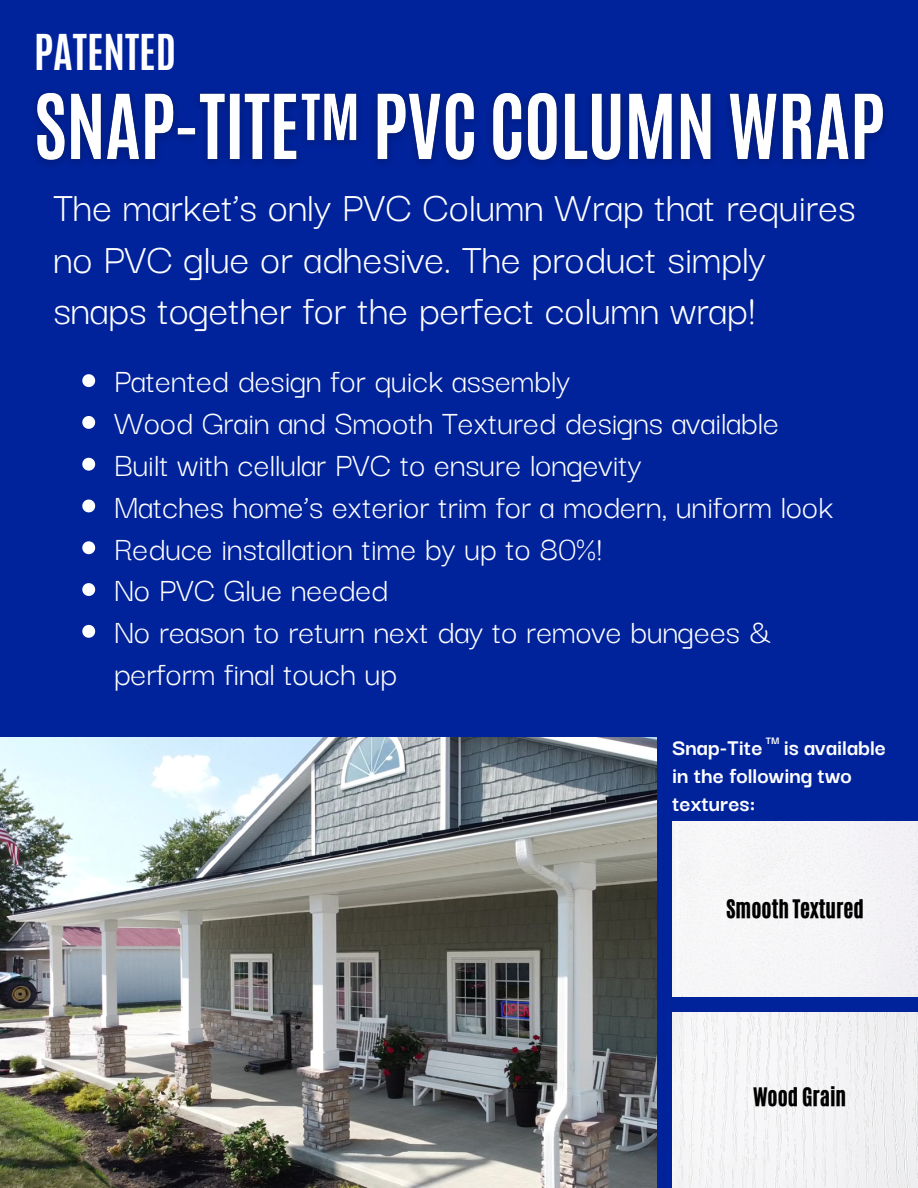
<style>
.page{position:relative;width:918px;height:1188px;background:#00239c}
.page>*{position:absolute;margin:0;border:0;box-sizing:border-box;transform-origin:0 0}
.t1{font:44.25px/51.4px "Darker Grotesque";color:#fff}
.t2{font:700 41.25px "Antonio";color:#fff}
.t3{font:35.7px/41.8px "Darker Grotesque";color:#fff}
.t4{font:700 24.3px/28.2px "Darker Grotesque";color:#fff}
.t5{font:21.45px "CA Generated";color:#000}
.t6{font:700 11.4px "Darker Grotesque";color:#fff}
</style>
<div class="page">
<img style="left:0;top:737px;width:657px;height:451px">
<img style="left:672px;top:1012px;width:246px;height:176px">
<div style="left:672px;top:821px;width:246px;height:176px;background:#f5f5f7"></div>
<svg style="left:82px;top:374px;width:13px;height:13px"></svg>
<svg style="left:82px;top:416px;width:13px;height:13px"></svg>
<svg style="left:82px;top:458px;width:13px;height:13px"></svg>
<svg style="left:82px;top:500px;width:13px;height:12px"></svg>
<svg style="left:82px;top:541px;width:13px;height:13px"></svg>
<svg style="left:82px;top:583px;width:13px;height:13px"></svg>
<svg style="left:82px;top:625px;width:13px;height:13px"></svg>
<img style="left:35px;top:92px;width:851px;height:73px">
<p class="t2" style="left:34px;top:23px;width:143px">PATENTED</p>
<p class="t1" style="left:53px;top:179px;width:804px">The market’s only PVC Column Wrap that requires no PVC glue or adhesive. The product simply snaps together for the perfect column wrap!</p>
<p class="t3" style="left:114px;top:358px;width:721px">Patented design for quick assembly<br>Wood Grain and Smooth Textured designs available Built with cellular PVC to ensure longevity<br>Matches home’s exterior trim for a modern, uniform look Reduce installation time by up to 80%!<br>No PVC Glue needed<br>No reason to return next day to remove bungees &amp; perform final touch up</p>
<p class="t6" style="left:766px;top:732px;width:15px">TM</p>
<p class="t4" style="left:672px;top:731px;width:216px">Snap-Tite is available in the following two textures:</p>
<p class="t5" style="left:726px;top:894px;width:139px">Smooth Textured</p>
<p class="t5" style="left:753px;top:1082px;width:95px">Wood Grain</p>
</div>
